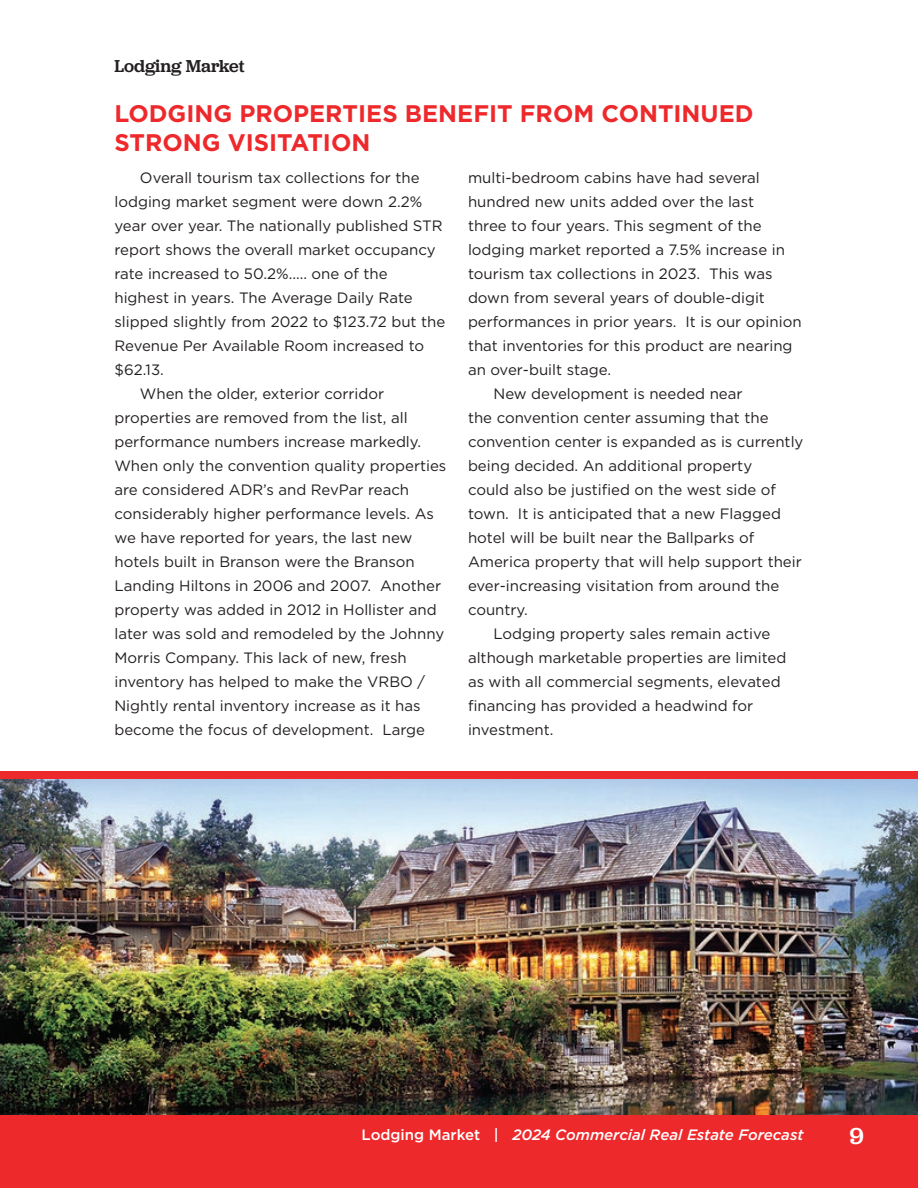
<style>
.page{position:relative;width:918px;height:1188px;background:#fff}
.page>*{position:absolute;margin:0;border:0;box-sizing:border-box;transform-origin:0 0}
.t1{font:700 24px/28.8px "Gotham";color:#ee292c}
.t2{font:500 24px "Jubilat";color:#fff}
.t3{font:500 18px "Jubilat";color:#231f20}
.t4{font:15px/24px "Gotham";color:#231f20}
.t5{font:italic 500 15px "Gotham";color:#fff}
.s1{font-style:normal}
</style>
<div class="page">
<div style="left:0;top:1115px;width:918px;height:73px;background:#ee292c"></div>
<img style="left:0;top:779px;width:918px;height:336px">
<div style="left:0;top:771px;width:918px;height:8px;background:#ee292c"></div>
<p class="t3" style="left:114px;top:54px;width:132px">Lodging Market</p>
<p class="t1" style="left:114px;top:99px;width:641px">LODGING PROPERTIES BENEFIT FROM CONTINUED<br>STRONG VISITATION</p>
<p class="t4" style="left:114px;top:165px;width:332px;text-indent:26px">Overall tourism tax collections for the lodging market segment were down 2.2% year over year. The nationally published STR report shows the overall market occupancy rate increased to 50.2%..... one of the highest in years. The Average Daily Rate slipped slightly from 2022 to $123.72 but the Revenue Per Available Room increased to $62.13.</p>
<p class="t4" style="left:114px;top:381px;width:333px;text-indent:26px">When the older, exterior corridor properties are removed from the list, all performance numbers increase markedly.<br>When only the convention quality properties are considered ADR’s and RevPar reach considerably higher performance levels. As we have reported for years, the last new hotels built in Branson were the Branson Landing Hiltons in 2006 and 2007. Another property was added in 2012 in Hollister and later was sold and remodeled by the Johnny Morris Company. This lack of new, fresh inventory has helped to make the VRBO / Nightly rental inventory increase as it has become the focus of development. Large</p>
<p class="t4" style="left:468px;top:165px;width:335px">multi-bedroom cabins have had several hundred new units added over the last<br>three to four years. This segment of the lodging market reported a 7.5% increase in tourism tax collections in 2023. This was down from several years of double-digit performances in prior years. It is our opinion that inventories for this product are nearing an over-built stage.</p>
<p class="t4" style="left:468px;top:381px;width:337px;text-indent:26px">New development is needed near<br>the convention center assuming that the convention center is expanded as is currently being decided. An additional property<br>could also be justified on the west side of town. It is anticipated that a new Flagged hotel will be built near the Ballparks of America property that will help support their ever-increasing visitation from around the country.</p>
<p class="t4" style="left:468px;top:621px;width:320px;text-indent:26px">Lodging property sales remain active although marketable properties are limited as with all commercial segments, elevated financing has provided a headwind for investment.</p>
<p class="t5" style="left:362px;top:1124px;width:443px"><span class="s1">Lodging Market |</span> 2024 Commercial Real Estate Forecast</p>
<p class="t2" style="left:850px;top:1120px;width:16px">9</p>
</div>
